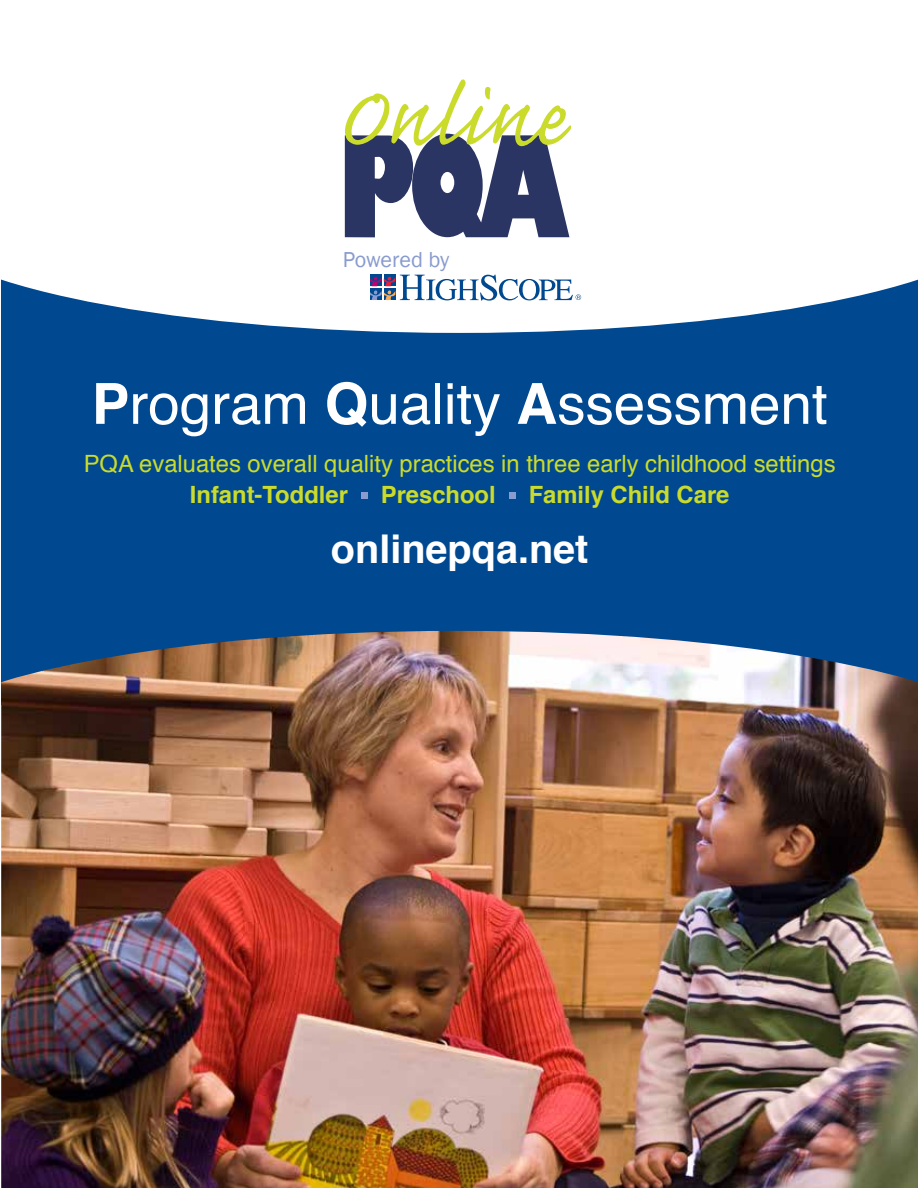
<style>
.page{position:relative;width:918px;height:1188px;background:#fff}
.page>*{position:absolute;margin:0;border:0;box-sizing:border-box;transform-origin:0 0}
.t1{font:56.55px "Helvetica";color:#fff}
.t2{font:700 39.6px "Helvetica";color:#fff}
.t3{font:23.7px "Helvetica";color:#cbdb2c}
.t4{font:700 23.7px "Helvetica";color:#cbdb2c}
.t5{font:22.2px "Franklin Gothic";letter-spacing:-.015em;color:#899bcf}
.s1{font-weight:700}
</style>
<div class="page">
<div style="left:1px;top:256px;width:917px;height:449px;background:#004990"></div>
<svg style="left:1px;top:126px;width:917px;height:207px"></svg>
<img style="left:1px;top:631px;width:917px;height:557px">
<div style="left:361px;top:493px;width:7px;height:6px;background:#899bcf"></div>
<svg style="left:509px;top:493px;width:6px;height:6px"></svg>
<svg style="left:370px;top:275px;width:211px;height:26px"></svg>
<svg style="left:345px;top:79px;width:226px;height:158px"></svg>
<p class="t5" style="left:343px;top:246px;width:108px">Powered by</p>
<h1 class="t1" style="left:92px;top:360px;width:738px"><span class="s1">P</span>rogram <span class="s1">Q</span>uality <span class="s1">A</span>ssessment</h1>
<p class="t3" style="left:84px;top:445px;width:753px">PQA evaluates overall quality practices in three early childhood settings</p>
<p class="t4" style="left:190px;top:475px;width:160px">Infant-Toddler</p>
<p class="t4" style="left:381px;top:475px;width:116px">Preschool</p>
<p class="t4" style="left:529px;top:475px;width:202px">Family Child Care</p>
<h2 class="t2" style="left:331px;top:517px;width:259px">onlinepqa.net</h2>
</div>
